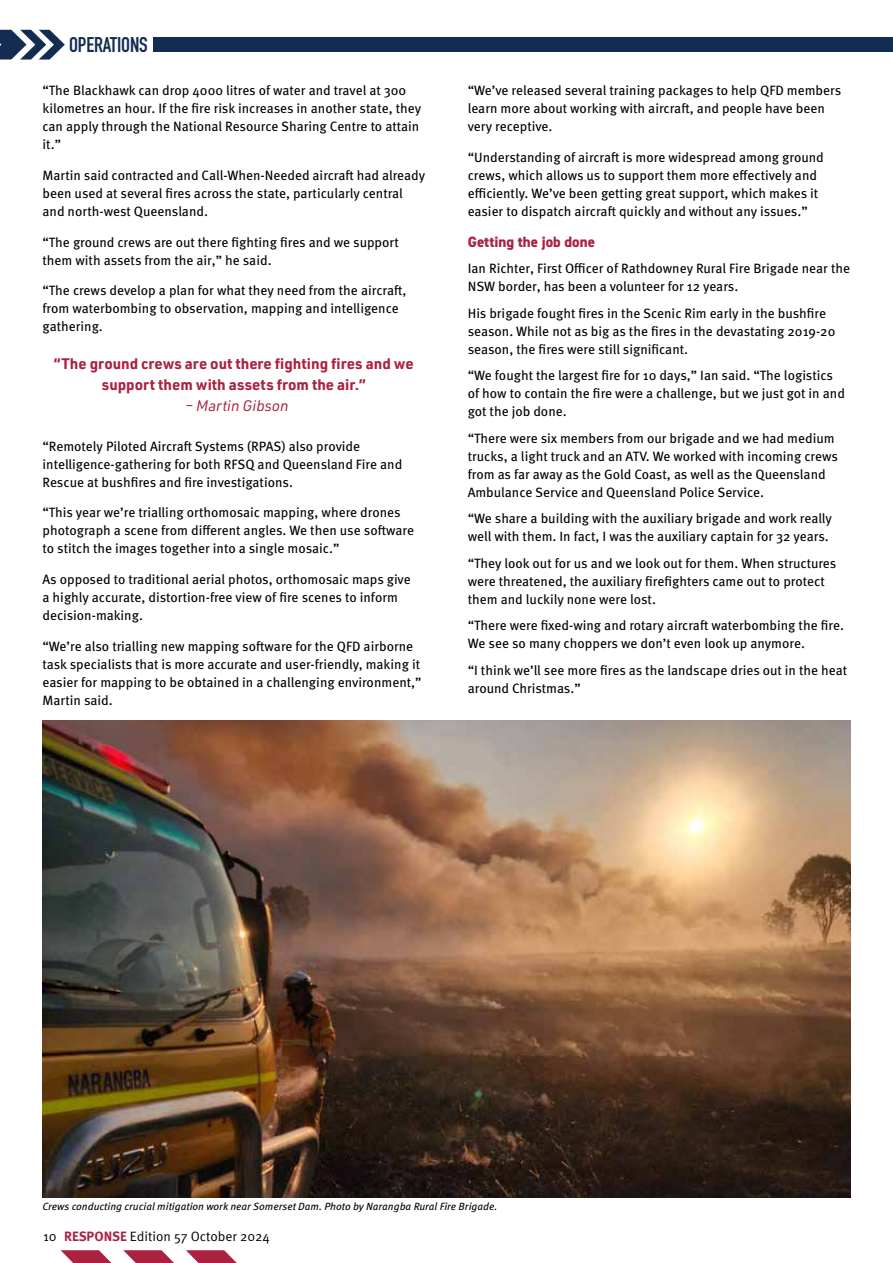
<style>
.page{position:relative;width:893px;height:1263px;background:#fff}
.page>*{position:absolute;margin:0;border:0;box-sizing:border-box;transform-origin:0 0}
.t1{font:700 21px "DIN Condensed";letter-spacing:-.005em;color:#142c51}
.t2{font:700 15px/21px "URWDIN";color:#aa2240;text-align:center}
.t3{font:800 15px "DIN2014";color:#aa2240}
.t4{font:italic 15px "URWDIN";color:#aa2240}
.t5{font:13.5px/18px "Meta Pro";color:#000}
.t6{font:13.5px "Meta Pro Norm";color:#000}
.t7{font:italic 10.5px "Meta Pro";color:#000}
.s1{font-family:"Meta Pro";font-weight:700;color:#aa2240}
</style>
<div class="page">
<div style="left:153px;top:37px;width:740px;height:15px;background:#142c51"></div>
<svg style="left:61px;top:1250px;width:50px;height:13px"></svg>
<svg style="left:123px;top:1250px;width:51px;height:13px"></svg>
<svg style="left:186px;top:1250px;width:51px;height:13px"></svg>
<svg style="left:0;top:30px;width:65px;height:30px"></svg>
<img style="left:43px;top:720px;width:807px;height:477px">
<h1 class="t1" style="left:69px;top:30px;width:80px">OPERATIONS</h1>
<p class="t5" style="left:43px;top:81px;width:380px">“The Blackhawk can drop 4000 litres of water and travel at 300 kilometres an hour. If the fire risk increases in another state, they can apply through the National Resource Sharing Centre to attain it.”</p>
<p class="t5" style="left:43px;top:165px;width:384px">Martin said contracted and Call-When-Needed aircraft had already been used at several fires across the state, particularly central and north-west Queensland.</p>
<p class="t5" style="left:43px;top:232px;width:358px">“The ground crews are out there fighting fires and we support them with assets from the air,” he said.</p>
<p class="t5" style="left:43px;top:281px;width:366px">“The crews develop a plan for what they need from the aircraft, from waterbombing to observation, mapping and intelligence gathering.</p>
<p class="t2" style="left:54px;top:352px;width:361px">“The ground crews are out there fighting fires and we support them with assets from the air.”</p>
<p class="t4" style="left:185px;top:395px;width:105px">– Martin Gibson</p>
<p class="t5" style="left:43px;top:436px;width:361px">“Remotely Piloted Aircraft Systems (RPAS) also provide intelligence-gathering for both RFSQ and Queensland Fire and<br>Rescue at bushfires and fire investigations.</p>
<p class="t5" style="left:43px;top:503px;width:373px">“This year we’re trialling orthomosaic mapping, where drones photograph a scene from different angles. We then use software to stitch the images together into a single mosaic.”</p>
<p class="t5" style="left:43px;top:570px;width:370px">As opposed to traditional aerial photos, orthomosaic maps give a highly accurate, distortion-free view of fire scenes to inform decision-making.</p>
<p class="t5" style="left:43px;top:636px;width:381px">“We’re also trialling new mapping software for the QFD airborne task specialists that is more accurate and user-friendly, making it easier for mapping to be obtained in a challenging environment,” Martin said.</p>
<p class="t5" style="left:468px;top:81px;width:375px">“We’ve released several training packages to help QFD members learn more about working with aircraft, and people have been very receptive.</p>
<p class="t5" style="left:468px;top:147px;width:358px">“Understanding of aircraft is more widespread among ground crews, which allows us to support them more effectively and efficiently. We’ve been getting great support, which makes it easier to dispatch aircraft quickly and without any issues.”</p>
<p class="t3" style="left:468px;top:232px;width:129px">Getting the job done</p>
<p class="t5" style="left:468px;top:259px;width:384px">Ian Richter, First Officer of Rathdowney Rural Fire Brigade near the<br>NSW border, has been a volunteer for 12 years.</p>
<p class="t5" style="left:468px;top:303px;width:369px">His brigade fought fires in the Scenic Rim early in the bushfire season. While not as big as the fires in the devastating 2019-20 season, the fires were still significant.</p>
<p class="t5" style="left:468px;top:366px;width:379px">“We fought the largest fire for 10 days,” Ian said. “The logistics of how to contain the fire were a challenge, but we just got in and got the job done.</p>
<p class="t5" style="left:468px;top:428px;width:372px">“There were six members from our brigade and we had medium trucks, a light truck and an ATV. We worked with incoming crews from as far away as the Gold Coast, as well as the Queensland Ambulance Service and Queensland Police Service.</p>
<p class="t5" style="left:468px;top:509px;width:366px">“We share a building with the auxiliary brigade and work really well with them. In fact, I was the auxiliary captain for 32 years.</p>
<p class="t5" style="left:468px;top:553px;width:370px">“They look out for us and we look out for them. When structures were threatened, the auxiliary firefighters came out to protect them and luckily none were lost.</p>
<p class="t5" style="left:468px;top:616px;width:378px">“There were fixed-wing and rotary aircraft waterbombing the fire.<br>We see so many choppers we don’t even look up anymore.</p>
<p class="t5" style="left:468px;top:660px;width:381px">“I think we’ll see more fires as the landscape dries out in the heat around Christmas.”</p>
<p class="t7" style="left:42px;top:1198px;width:456px">Crews conducting crucial mitigation work near Somerset Dam. Photo by Narangba Rural Fire Brigade.</p>
<p class="t6" style="left:43px;top:1226px;width:228px">10 <span class="s1">RESPONSE</span> Edition 57 October 2024</p>
</div>
